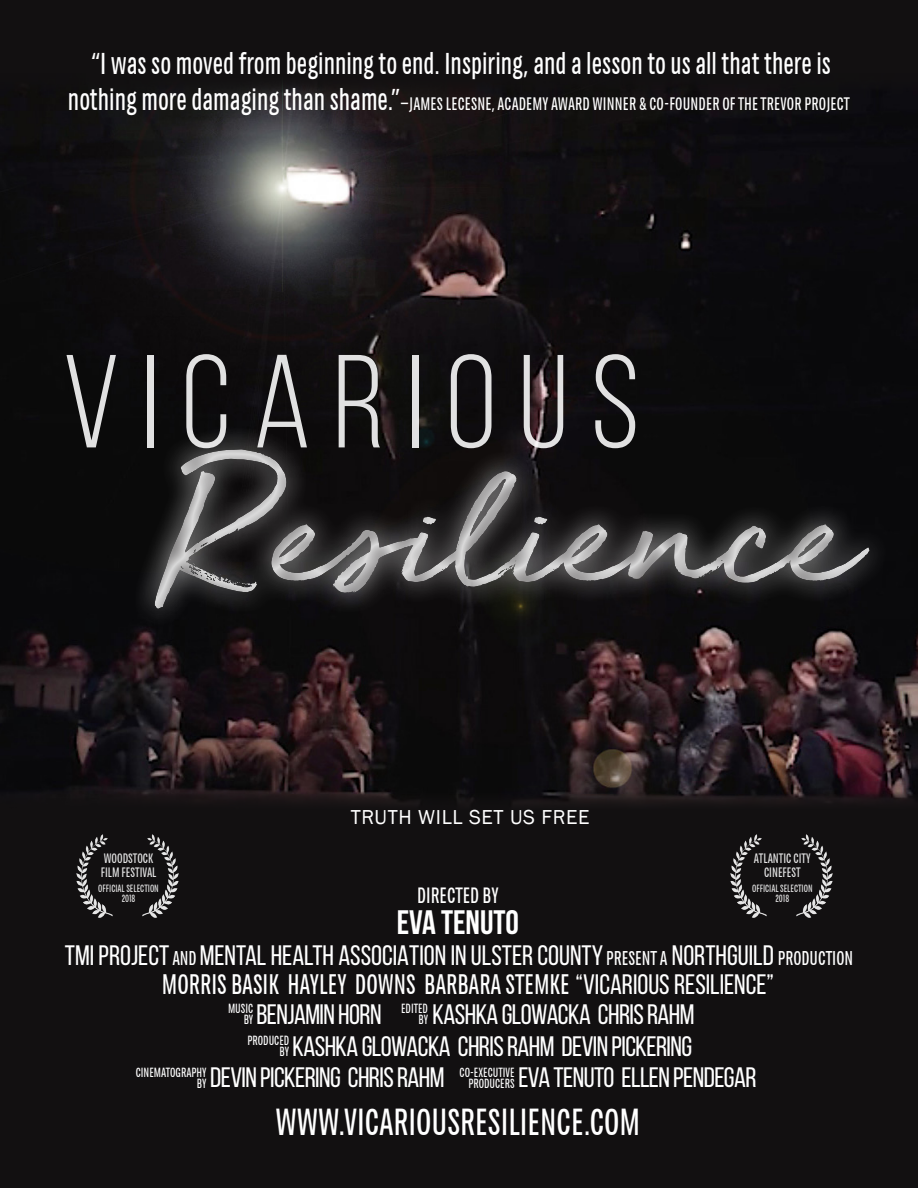
<style>
.page{position:relative;width:918px;height:1188px;background:#121011}
.page>*{position:absolute;margin:0;border:0;box-sizing:border-box;transform-origin:0 0}
.t1{font:196.95px "Golden Plains";color:#fff}
.t2{font:132.15px "Bebas Neue";letter-spacing:.17em;color:#fff}
.t3{font:37.5px "Chartwell Bars";color:#fff}
.t4{font:700 33.9px "Bebas Neue";color:#fff}
.t5{font:30px "Chartwell Bars";color:#fff}
.t6{font:28.2px "Bebas Neue";letter-spacing:-.02em;color:#fff}
.t7{font:28.2px "Bebas Neue";color:#fff}
.t8{font:28.2px "Chartwell Bars";color:#fff}
.t9{font:22.05px "Chartwell Bars";color:#fff}
.t10{font:20.7px "Franklin Gothic";letter-spacing:.03em;color:#fff}
.t11{font:18px "Chartwell Bars";letter-spacing:.01em;color:#fff}
.t12{font:13.65px/13.6px "Chartwell Bars";color:#fff}
.t13{font:13.2px/11.6px "Chartwell Bars";color:#fff;text-align:right}
.t14{font:10.5px/9.8px "Chartwell Bars";color:#fff;text-align:center}
.s1{font-size:30px}
.s2{font-family:"Chartwell Bars";font-size:19.8px}
.s3{font-family:"Bebas Neue"}
</style>
<div class="page">
<img style="left:0;top:83px;width:918px;height:721px">
<div style="left:130px;top:424px;width:763px;height:208px;background:#0b0a0b"></div>
<div style="left:134px;top:431px;width:756px;height:203px;background:#231f20;opacity:.5"></div>
<img style="left:76px;top:834px;width:103px;height:84px">
<img style="left:730px;top:834px;width:103px;height:84px">
<p class="t5" style="left:91px;top:46px;width:741px">“I was so moved from beginning to end. Inspiring, and a lesson to us all that there is</p>
<p class="t11" style="left:68px;top:93px;width:783px"><span class="s1">nothing more damaging than shame.”</span>—JAMES LECESNE, ACADEMY AWARD WINNER &amp; CO-FOUNDER OF THE TREVOR PROJECT</p>
<h2 class="t2" style="left:63px;top:331px;width:579px">VICARIOUS</h2>
<h1 class="t1" style="left:168px;top:433px;width:692px">Resilience</h1>
<p class="t10" style="left:351px;top:804px;width:240px">TRUTH WILL SET US FREE</p>
<p class="t12" style="left:101px;top:852px;width:57px">WOODSTOCK<br>FILM FESTIVAL</p>
<p class="t14" style="left:98px;top:884px;width:62px">OFFICIAL SELECTION<br>2018</p>
<p class="t12" style="left:754px;top:852px;width:58px;text-align:center">ATLANTIC CITY<br>CINEFEST</p>
<p class="t14" style="left:752px;top:884px;width:62px">OFFICIAL SELECTION<br>2018</p>
<p class="t9" style="left:417px;top:882px;width:83px">DIRECTED BY</p>
<p class="t4" style="left:397px;top:903px;width:124px">EVA TENUTO</p>
<p class="t7" style="left:65px;top:940px;width:790px">TMI PROJECT<span class="s2">AND</span> MENTAL HEALTH ASSOCIATION IN ULSTER COUNTY <span class="s2">PRESENT A</span> NORTHGUILD <span class="s2">PRODUCTION</span></p>
<p class="t13" style="left:228px;top:1002px;width:27px">MUSIC<br>BY</p>
<p class="t6" style="left:257px;top:999px;width:127px">BENJAMIN HORN</p>
<p class="t13" style="left:401px;top:1002px;width:28px">EDITED</p>
<p class="t8" style="left:162px;top:967px;width:614px">MORRIS BASIK HAYLEY DOWNS BARBARA STEMKE <span class="s3">“VICARIOUS RESILIENCE”</span></p>
<p class="t13" style="left:418px;top:1014px;width:11px">BY</p>
<p class="t6" style="left:433px;top:999px;width:263px">KASHKA GLOWACKA CHRIS RAHM</p>
<p class="t13" style="left:248px;top:1034px;width:43px">PRODUCED<br>BY</p>
<p class="t6" style="left:293px;top:1031px;width:401px">KASHKA GLOWACKA CHRIS RAHM DEVIN PICKERING</p>
<p class="t13" style="left:136px;top:1066px;width:72px">CINEMATOGRAPHY<br>BY</p>
<p class="t6" style="left:210px;top:1062px;width:236px">DEVIN PICKERING CHRIS RAHM</p>
<p class="t13" style="left:460px;top:1066px;width:56px">CO-EXECUTIVE<br>PRODUCERS</p>
<p class="t6" style="left:518px;top:1062px;width:240px">EVA TENUTO ELLEN PENDEGAR</p>
<p class="t3" style="left:276px;top:1099px;width:366px">WWW.VICARIOUSRESILIENCE.COM</p>
</div>
